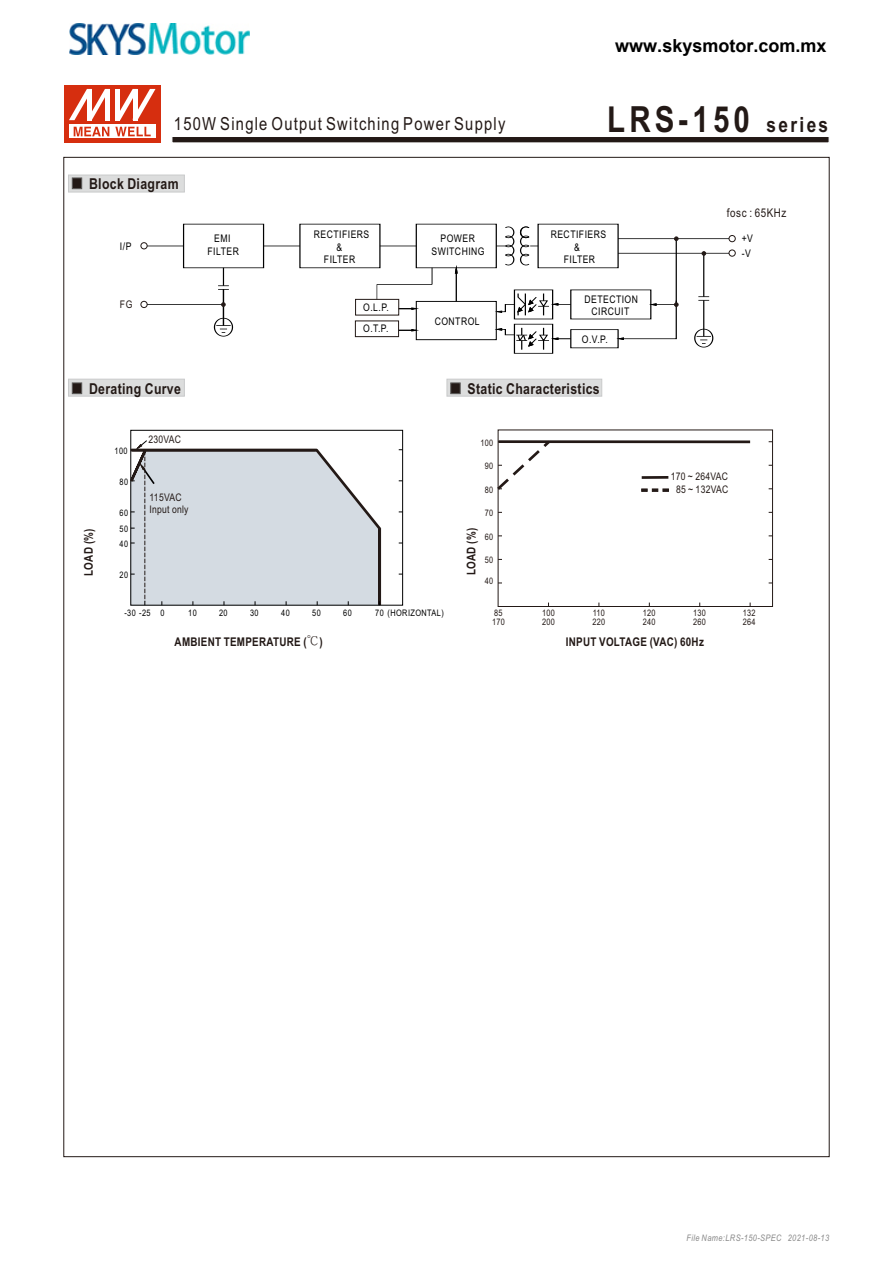
<style>
.page{position:relative;width:893px;height:1263px;background:#fff}
.page>*{position:absolute;margin:0;border:0;box-sizing:border-box;transform-origin:0 0}
.t1{font:700 36px "Arial Narrow";letter-spacing:.115em;color:#231916}
.t2{font:18px "Arial Narrow";letter-spacing:.07em;color:#231916}
.t3{font:700 18px "Arial";color:#000}
.t4{font:700 15px "Arial Narrow";letter-spacing:.025em;color:#231916}
.t5{font:700 12px "Arial Narrow";letter-spacing:.025em;color:#231916}
.t6{font:12px "Arial Narrow";letter-spacing:.045em;color:#231916}
.t7{font:10.5px/12.8px "Arial Narrow";letter-spacing:.045em;color:#000;text-align:center}
.t8{font:10.5px/12.8px "Arial Narrow";letter-spacing:.025em;color:#231916;text-align:center}
.t9{font:9px "Arial Narrow";letter-spacing:.025em;color:#231916}
.t10{font:9px "Arial Narrow";letter-spacing:.045em;color:#000}
.t11{font:italic 9px "Arial Narrow";letter-spacing:.045em;color:#898989}
.s1{font-size:21px}
.s2{font-family:"Inn Ming";font-weight:500;font-size:12.75px}
</style>
<div class="page">
<svg style="left:432px;top:268px;width:1px;height:16px"></svg>
<hr style="left:377px;top:284px;width:55px;height:1px;background:#000">
<svg style="left:355px;top:284px;width:62px;height:31px"></svg>
<svg style="left:355px;top:321px;width:61px;height:16px"></svg>
<div style="left:141px;top:242px;width:6px;height:7px;border:1px solid #231916;border-radius:50%"></div>
<div style="left:729px;top:235px;width:6px;height:7px;border:1px solid #231916;border-radius:50%"></div>
<svg style="left:729px;top:250px;width:6px;height:6px"></svg>
<div style="left:141px;top:301px;width:6px;height:7px;border:1px solid #231916;border-radius:50%"></div>
<div style="left:416px;top:301px;width:80px;height:39px;border:1px solid #000"></div>
<hr style="left:618px;top:238px;width:111px;height:1px;background:#000">
<hr style="left:618px;top:253px;width:111px;height:1px;background:#000">
<svg style="left:520px;top:227px;width:18px;height:38px"></svg>
<div style="left:183px;top:224px;width:81px;height:44px;border:1px solid #000"></div>
<hr style="left:147px;top:246px;width:37px;height:1px;background:#000">
<hr style="left:264px;top:246px;width:36px;height:1px;background:#000">
<hr style="left:380px;top:246px;width:36px;height:1px;background:#000">
<svg style="left:496px;top:227px;width:18px;height:38px"></svg>
<hr style="left:456px;top:270px;width:1px;height:31px;background:#000">
<svg style="left:496px;top:293px;width:75px;height:23px"></svg>
<svg style="left:496px;top:328px;width:75px;height:22px"></svg>
<svg style="left:218px;top:268px;width:11px;height:22px"></svg>
<hr style="left:223px;top:289px;width:1px;height:36px;background:#000">
<svg style="left:214px;top:318px;width:19px;height:18px"></svg>
<svg style="left:698px;top:296px;width:11px;height:5px"></svg>
<hr style="left:703px;top:300px;width:1px;height:36px;background:#000">
<svg style="left:694px;top:329px;width:19px;height:18px"></svg>
<hr style="left:703px;top:253px;width:1px;height:44px;background:#000">
<hr style="left:147px;top:304px;width:77px;height:1px;background:#000">
<svg style="left:221px;top:303px;width:4px;height:4px"></svg>
<svg style="left:618px;top:237px;width:60px;height:103px"></svg>
<svg style="left:702px;top:251px;width:4px;height:4px"></svg>
<div style="left:498px;top:430px;width:275px;height:177px;border:1px solid #231916"></div>
<svg style="left:497px;top:438px;width:56px;height:55px"></svg>
<hr style="left:498px;top:440px;width:252px;height:3px;background:#231916">
<hr style="left:642px;top:476px;width:26px;height:3px;background:#231916">
<svg style="left:641px;top:489px;width:28px;height:3px"></svg>
<svg style="left:130px;top:439px;width:254px;height:167px;background:#d0d6db"></svg>
<svg style="left:172px;top:137px;width:657px;height:6px;background:#3b322f"></svg>
<svg style="left:447px;top:379px;width:155px;height:17px;background:#d2d3d3"></svg>
<svg style="left:68px;top:379px;width:117px;height:17px;background:#d0d0d0"></svg>
<svg style="left:68px;top:175px;width:117px;height:17px;background:#d0d0d0"></svg>
<div style="left:64px;top:85px;width:96px;height:58px;background:#d62e0f"></div>
<svg style="left:69px;top:125px;width:86px;height:13px"></svg>
<svg style="left:115px;top:127px;width:36px;height:9px"></svg>
<svg style="left:74px;top:127px;width:35px;height:9px"></svg>
<svg style="left:69px;top:89px;width:86px;height:31px"></svg>
<img style="left:69px;top:24px;width:180px;height:30px">
<h2 class="t3" style="left:615px;top:33px;width:213px">www.skysmotor.com.mx</h2>
<h2 class="t2" style="left:174px;top:117px;width:333px">150W Single Output Switching Power Supply</h2>
<h1 class="t1" style="left:607px;top:92px;width:222px">LRS-150 <span class="s1">series</span></h1>
<h3 class="t4" style="left:89px;top:172px;width:91px">Block Diagram</h3>
<p class="t7" style="left:120px;top:240px;width:13px">I/P</p>
<p class="t8" style="left:120px;top:299px;width:14px">FG</p>
<h3 class="t4" style="left:89px;top:377px;width:93px">Derating Curve</h3>
<p class="t5" style="left:80px;top:576px;width:49px;rotate:-90deg">LOAD (%)</p>
<p class="t10" style="left:115px;top:447px;width:15px">100</p>
<p class="t10" style="left:120px;top:478px;width:10px">80</p>
<p class="t10" style="left:120px;top:509px;width:10px">60</p>
<p class="t10" style="left:120px;top:525px;width:10px">50</p>
<p class="t10" style="left:120px;top:540px;width:10px">40</p>
<p class="t10" style="left:120px;top:571px;width:10px">20</p>
<p class="t8" style="left:148px;top:434px;width:34px">230VAC</p>
<p class="t8" style="left:150px;top:492px;width:41px;line-height:11.9px;text-align:left">115VAC<br>Input only</p>
<p class="t7" style="left:208px;top:233px;width:33px">EMI<br>FILTER</p>
<p class="t7" style="left:314px;top:229px;width:57px">RECTIFIERS &amp;<br>FILTER</p>
<p class="t7" style="left:432px;top:233px;width:55px">POWER<br>SWITCHING</p>
<p class="t7" style="left:551px;top:229px;width:57px">RECTIFIERS</p>
<p class="t7" style="left:574px;top:241px;width:7px">&amp;</p>
<p class="t7" style="left:564px;top:254px;width:33px">FILTER</p>
<p class="t7" style="left:584px;top:294px;width:55px">DETECTION</p>
<p class="t7" style="left:363px;top:297px;width:27px;line-height:21.6px;text-align:left">O.L.P.<br>O.T.P.</p>
<p class="t7" style="left:591px;top:306px;width:39px">CIRCUIT</p>
<p class="t7" style="left:435px;top:315px;width:46px">CONTROL</p>
<p class="t7" style="left:582px;top:334px;width:27px">O.V.P.</p>
<h3 class="t4" style="left:467px;top:377px;width:134px">Static Characteristics</h3>
<p class="t9" style="left:481px;top:439px;width:14px">100</p>
<p class="t9" style="left:485px;top:463px;width:10px">90</p>
<p class="t9" style="left:485px;top:486px;width:10px">80</p>
<p class="t9" style="left:485px;top:510px;width:10px">70</p>
<p class="t9" style="left:485px;top:533px;width:10px">60</p>
<p class="t9" style="left:485px;top:556px;width:10px">50</p>
<p class="t9" style="left:485px;top:578px;width:10px">40</p>
<p class="t5" style="left:462px;top:575px;width:49px;rotate:-90deg">LOAD (%)</p>
<p class="t6" style="left:727px;top:208px;width:61px">fosc : 65KHz</p>
<p class="t7" style="left:742px;top:232px;width:13px;line-height:14.5px;text-align:left">+V -V</p>
<p class="t8" style="left:671px;top:471px;width:59px">170 ~ 264VAC<br>85 ~ 132VAC</p>
<p class="t10" style="left:124px;top:609px;width:42px">-30 -25 0</p>
<p class="t10" style="left:188px;top:609px;width:10px">10</p>
<p class="t10" style="left:219px;top:609px;width:10px">20</p>
<p class="t10" style="left:250px;top:609px;width:10px">30</p>
<p class="t10" style="left:281px;top:609px;width:10px">40</p>
<p class="t10" style="left:312px;top:609px;width:10px">50</p>
<p class="t10" style="left:343px;top:609px;width:10px">60</p>
<p class="t10" style="left:375px;top:609px;width:70px">70 (HORIZONTAL)</p>
<p class="t9" style="left:494px;top:610px;width:10px">85</p>
<p class="t9" style="left:542px;top:610px;width:14px">100</p>
<p class="t9" style="left:593px;top:610px;width:14px">110</p>
<p class="t9" style="left:643px;top:610px;width:14px">120</p>
<p class="t9" style="left:693px;top:610px;width:14px">130</p>
<p class="t9" style="left:743px;top:610px;width:14px">132</p>
<p class="t9" style="left:492px;top:618px;width:14px">170</p>
<p class="t9" style="left:542px;top:618px;width:14px">200</p>
<p class="t9" style="left:592px;top:618px;width:14px">220</p>
<p class="t9" style="left:643px;top:618px;width:14px">240</p>
<p class="t9" style="left:693px;top:618px;width:14px">260</p>
<p class="t9" style="left:743px;top:618px;width:14px">264</p>
<p class="t5" style="left:175px;top:633px;width:150px">AMBIENT TEMPERATURE (<span class="s2">℃</span>)</p>
<p class="t5" style="left:566px;top:633px;width:140px">INPUT VOLTAGE (VAC) 60Hz</p>
<p class="t11" style="left:686px;top:1234px;width:144px">File Name:LRS-150-SPEC 2021-08-13</p>
</div>
